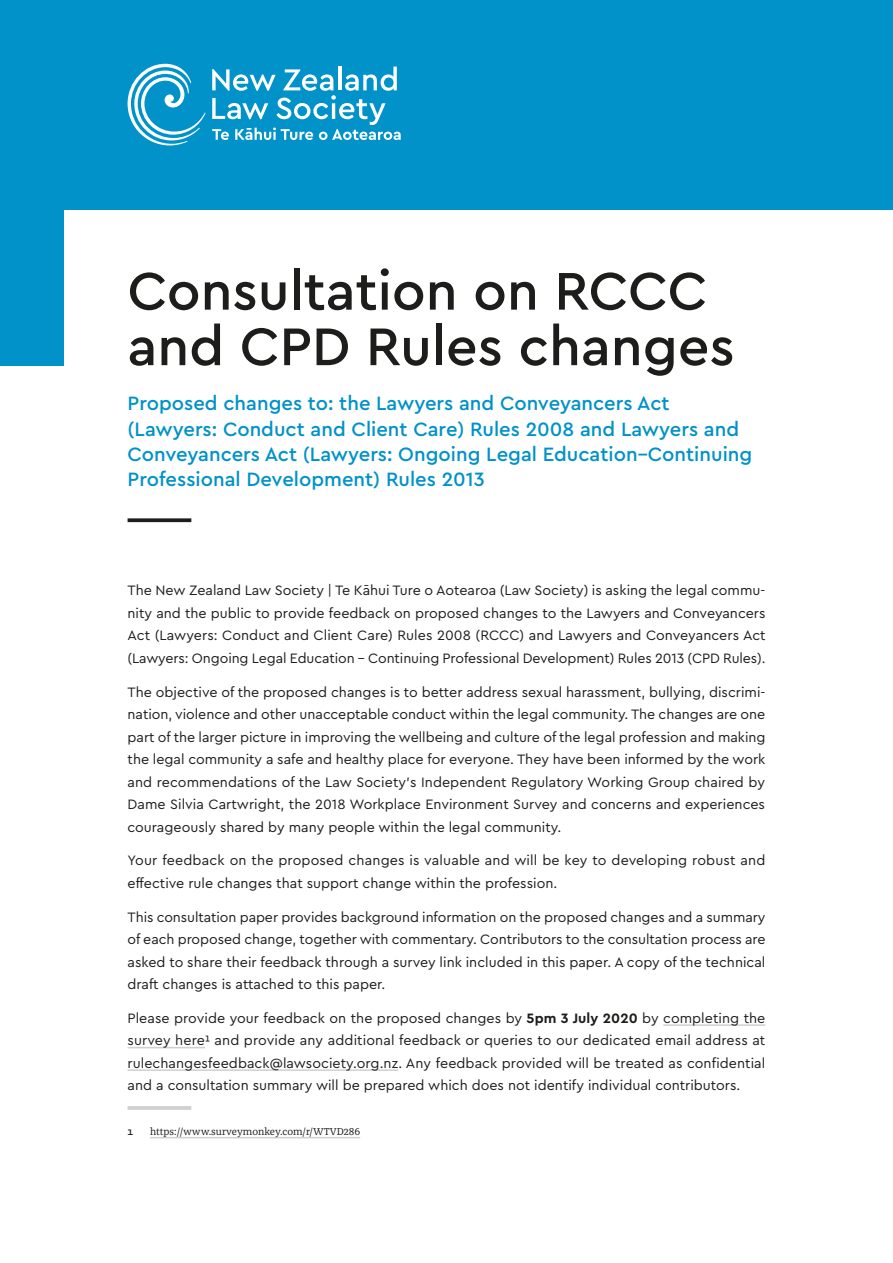
<style>
.page{position:relative;width:893px;height:1263px;background:#fff}
.page>*{position:absolute;margin:0;border:0;box-sizing:border-box;transform-origin:0 0}
.Inherit__Sans_flush{font:500 55.5px/55.5px "Cera PRO";color:#1d1d1b}
.Inherit__Sans_flush-2{font:500 20.25px/25.3px "Cera PRO";color:#0092c9}
.Body_sans{font:14.25px/22.5px "Cera PRO";color:#1d1d1b;text-align:justify}
.Footnotes{font:10.35px "Franziska Pro";color:#1d1d1b}
.Footnotes-2{font:500 10.35px "Cera PRO";color:#1d1d1b}
.s1{font-weight:700}
</style>
<div class="page">
<hr style="left:663px;top:1024px;width:102px;height:2px;background:#d0d0d0">
<hr style="left:128px;top:1047px;width:77px;height:1px;background:#d0d0d0">
<hr style="left:128px;top:1069px;width:270px;height:2px;background:#d0d0d0">
<hr style="left:128px;top:1106px;width:63px;height:4px;background:#d0d0d0">
<hr style="left:150px;top:1137px;width:210px;height:1px;background:#d0d0d0">
<div style="left:0;top:0;width:893px;height:209px;background:#0092c9"></div>
<svg style="left:212px;top:67px;width:189px;height:73px"></svg>
<svg style="left:128px;top:64px;width:78px;height:81px"></svg>
<div style="left:0;top:0;width:64px;height:365px;background:#0092c9"></div>
<svg style="left:128px;top:518px;width:63px;height:4px"></svg>
<p class="Inherit__Sans_flush" style="left:128px;top:261px;width:609px">Consultation on RCCC and CPD Rules changes</p>
<p class="Inherit__Sans_flush-2" style="left:128px;top:390px;width:626px">Proposed changes to: the Lawyers and Conveyancers Act (Lawyers: Conduct and Client Care) Rules 2008 and Lawyers and Conveyancers Act (Lawyers: Ongoing Legal Education–Continuing Professional Development) Rules 2013</p>
<p class="Body_sans" style="left:128px;top:579px;width:640px">The New Zealand Law Society | Te Kāhui Ture o Aotearoa (Law Society) is asking the legal commu&shy;nity and the public to provide feedback on proposed changes to the Lawyers and Conveyancers Act (Lawyers: Conduct and Client Care) Rules 2008 (RCCC) and Lawyers and Conveyancers Act (Lawyers: Ongoing Legal Education – Continuing Professional Development) Rules 2013 (CPD Rules).</p>
<p class="Body_sans" style="left:128px;top:680px;width:640px">The objective of the proposed changes is to better address sexual harassment, bullying, discrimi&shy;nation, violence and other unacceptable conduct within the legal community. The changes are one part of the larger picture in improving the wellbeing and culture of the legal profession and making the legal community a safe and healthy place for everyone. They have been informed by the work and recommendations of the Law Society’s Independent Regulatory Working Group chaired by Dame Silvia Cartwright, the 2018 Workplace Environment Survey and concerns and experiences courageously shared by many people within the legal community.</p>
<p class="Body_sans" style="left:128px;top:849px;width:639px">Your feedback on the proposed changes is valuable and will be key to developing robust and effective rule changes that support change within the profession.</p>
<p class="Body_sans" style="left:128px;top:905px;width:640px">This consultation paper provides background information on the proposed changes and a summary of each proposed change, together with commentary. Contributors to the consultation process are asked to share their feedback through a survey link included in this paper. A copy of the technical draft changes is attached to this paper.</p>
<p class="Body_sans" style="left:128px;top:1006px;width:639px">Please provide your feedback on the proposed changes by <span class="s1">5pm 3 July 2020</span> by completing the survey here1 and provide any additional feedback or queries to our dedicated email address at rulechangesfeedback@lawsociety.org.nz. Any feedback provided will be treated as confidential and a consultation summary will be prepared which does not identify individual contributors.</p>
<p class="Footnotes-2" style="left:128px;top:1125px;width:7px">1</p>
<p class="Footnotes" style="left:150px;top:1125px;width:212px">https://www.surveymonkey.com/r/WTVD286</p>
</div>
